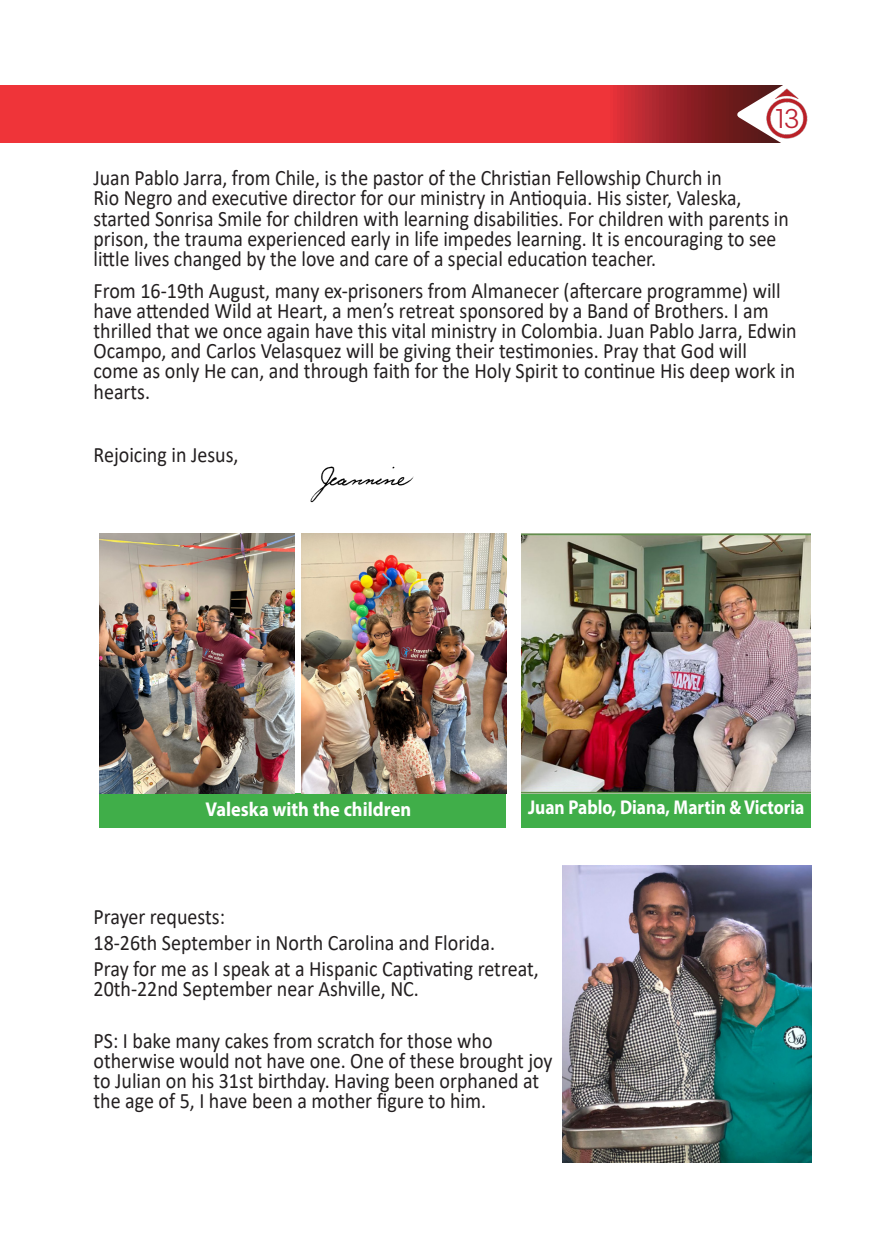
<style>
.page{position:relative;width:896px;height:1248px;background:#fff}
.page>*{position:absolute;margin:0;border:0;box-sizing:border-box;transform-origin:0 0}
.t1{font:28px "General Sans";color:#bd2232}
.t2{font:22px/20.2px "Calibri";color:#231f20;scale:.91 1}
.t3{font:22px/20.2px "Calibri";color:#231f20;scale:.9 1}
.t4{font:700 20px "Myriad Pro";color:#fff;scale:.87 1}
.t5{font:700 20px "Myriad Pro";color:#fff;scale:.92 1}
</style>
<div class="page">
<svg style="left:0;top:85px;width:736px;height:58px;background:#e13136"></svg>
<svg style="left:736px;top:85px;width:45px;height:58px"></svg>
<img style="left:761px;top:85px;width:47px;height:57px">
<img style="left:311px;top:466px;width:102px;height:36px">
<div style="left:522px;top:792px;width:289px;height:35px;background:#40ae49"></div>
<img style="left:522px;top:533px;width:289px;height:260px">
<div style="left:100px;top:793px;width:406px;height:34px;background:#40ae49"></div>
<img style="left:100px;top:533px;width:195px;height:260px">
<img style="left:563px;top:865px;width:249px;height:297px">
<img style="left:301px;top:533px;width:205px;height:260px">
<p class="t1" style="left:776px;top:100px;width:26px">13</p>
<p class="t3" style="left:94px;top:167px;width:774px">Juan Pablo Jarra, from Chile, is the pastor of the Christian Fellowship Church in<br>Rio Negro and executive director for our ministry in Antioquia. His sister, Valeska, started Sonrisa Smile for children with learning disabilities. For children with parents in prison, the trauma experienced early in life impedes learning. It is encouraging to see little lives changed by the love and care of a special education teacher.</p>
<p class="t2" style="left:94px;top:279px;width:774px">From 16-19th August, many ex-prisoners from Almanecer (aftercare programme) will have attended Wild at Heart, a men’s retreat sponsored by a Band of Brothers. I am thrilled that we once again have this vital ministry in Colombia. Juan Pablo Jarra, Edwin Ocampo, and Carlos Velasquez will be giving their testimonies. Pray that God will come as only He can, and through faith for the Holy Spirit to continue His deep work in hearts.</p>
<p class="t2" style="left:94px;top:444px;width:161px">Rejoicing in Jesus,</p>
<p class="t5" style="left:205px;top:796px;width:225px">Valeska with the children</p>
<p class="t4" style="left:528px;top:794px;width:319px">Juan Pablo, Diana, Martin &amp; Victoria</p>
<p class="t2" style="left:94px;top:905px;width:146px">Prayer requests:</p>
<p class="t2" style="left:94px;top:931px;width:443px">18-26th September in North Carolina and Florida.</p>
<p class="t2" style="left:94px;top:957px;width:491px">Pray for me as I speak at a Hispanic Captivating retreat,<br>20th-22nd September near Ashville, NC.</p>
<p class="t2" style="left:94px;top:1029px;width:506px">PS: I bake many cakes from scratch for those who otherwise would not have one. One of these brought joy to Julian on his 31st birthday. Having been orphaned at the age of 5, I have been a mother figure to him.</p>
</div>
